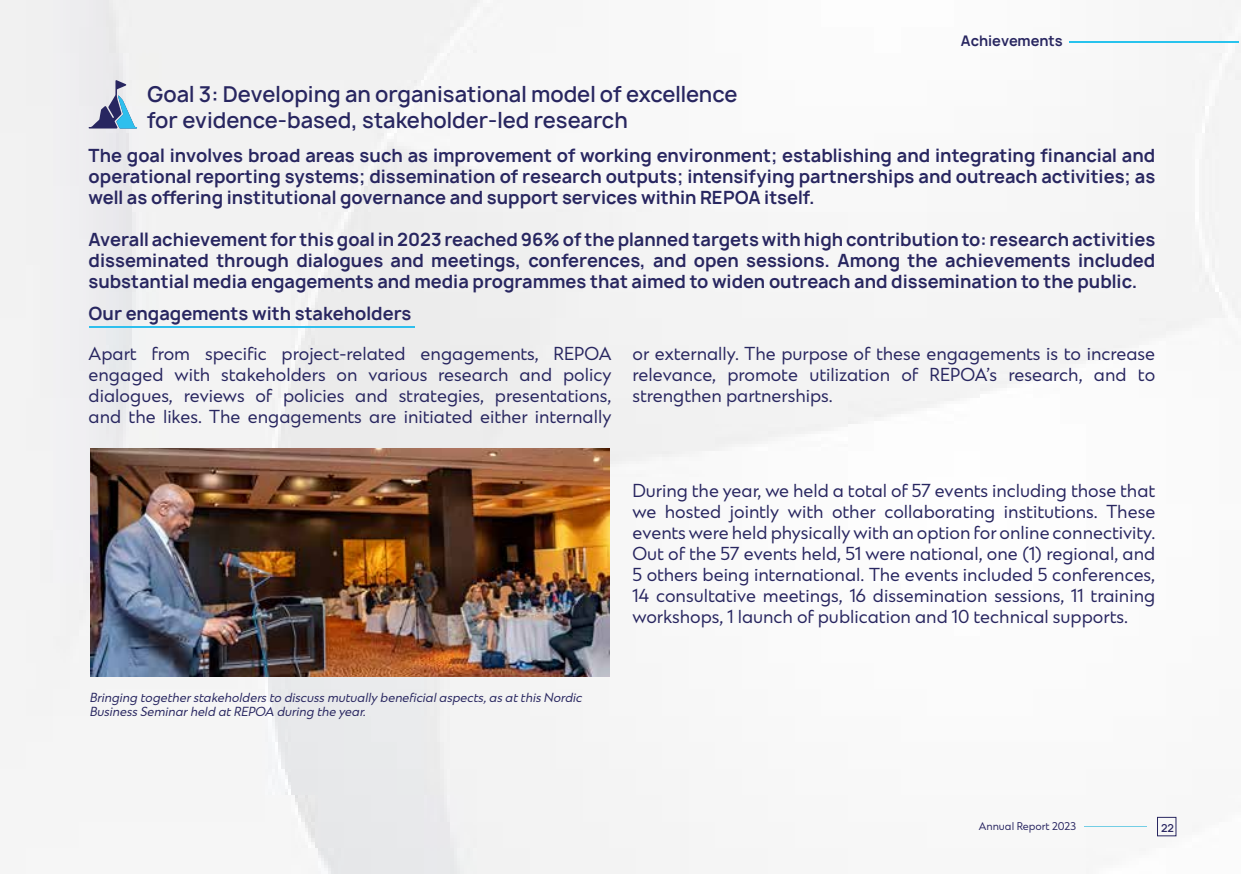
<style>
.page{position:relative;width:1241px;height:874px;background:#fff}
.page>*{position:absolute;margin:0;border:0;box-sizing:border-box;transform-origin:0 0}
.t1{font:600 21px/25.2px "Manrope";color:#282660}
.t2{font:17.5px/21px "SC Prosper Sans";color:#282660;text-align:justify}
.t3{font:700 17.5px/21px "Manrope";color:#282660;text-align:justify}
.t4{font:700 14px "Manrope";color:#282660}
.t5{font:italic 12.25px/14.7px "SC Prosper Sans";color:#282660}
.t6{font:10.5px "SC Prosper Sans";color:#282561}
.t7{font:600 10.5px "Manrope";color:#282561}
</style>
<div class="page">
<img style="left:0;top:0;width:1240px;height:873px">
<div style="left:1157px;top:816px;width:18px;height:19px;border:1px solid #282660"></div>
<hr style="left:1084px;top:825px;width:62px;height:1px;background:#73cee5">
<svg style="left:89px;top:80px;width:48px;height:48px"></svg>
<img style="left:90px;top:448px;width:519px;height:228px">
<hr style="left:89px;top:326px;width:325px;height:2px;background:#2ebfed">
<hr style="left:1069px;top:41px;width:169px;height:1px;background:#27c3ed">
<p class="t1" style="left:147px;top:82px;width:592px">Goal 3: Developing an organisational model of excellence for evidence-based, stakeholder-led research</p>
<p class="t4" style="left:960px;top:32px;width:103px">Achievements</p>
<p class="t3" style="left:89px;top:145px;width:1067px">The goal involves broad areas such as improvement of working environment; establishing and integrating financial and operational reporting systems; dissemination of research outputs; intensifying partnerships and outreach activities; as well as offering institutional governance and support services within REPOA itself.</p>
<p class="t3" style="left:89px;top:229px;width:1067px">Averall achievement for this goal in 2023 reached 96% of the planned targets with high contribution to: research activities disseminated through dialogues and meetings, conferences, and open sessions. Among the achievements included substantial media engagements and media programmes that aimed to widen outreach and dissemination to the public.</p>
<p class="t3" style="left:89px;top:303px;width:324px">Our engagements with stakeholders</p>
<p class="t2" style="left:89px;top:342px;width:524px">Apart from specific project-related engagements, REPOA engaged with stakeholders on various research and policy dialogues, reviews of policies and strategies, presentations, and the likes. The engagements are initiated either internally</p>
<p class="t2" style="left:632px;top:342px;width:524px">or externally. The purpose of these engagements is to increase relevance, promote utilization of REPOA’s research, and to strengthen partnerships.</p>
<p class="t5" style="left:89px;top:689px;width:497px">Bringing togetherstakeholdersto discussmutually beneficialaspects,asatthisNordic<br>BusinessSeminarheld atREPOA during the year.</p>
<p class="t2" style="left:632px;top:479px;width:524px">During the year, we held a total of 57 events including those that we hosted jointly with other collaborating institutions. These events were held physically with an option for online connectivity.<br>Out of the 57 events held, 51 were national, one (1) regional, and 5 others being international. The events included 5 conferences, 14 consultative meetings, 16 dissemination sessions, 11 training workshops, 1 launch of publication and 10 technical supports.</p>
<p class="t6" style="left:978px;top:818px;width:98px">Annual Report 2023</p>
<p class="t7" style="left:1160px;top:820px;width:14px">22</p>
</div>
